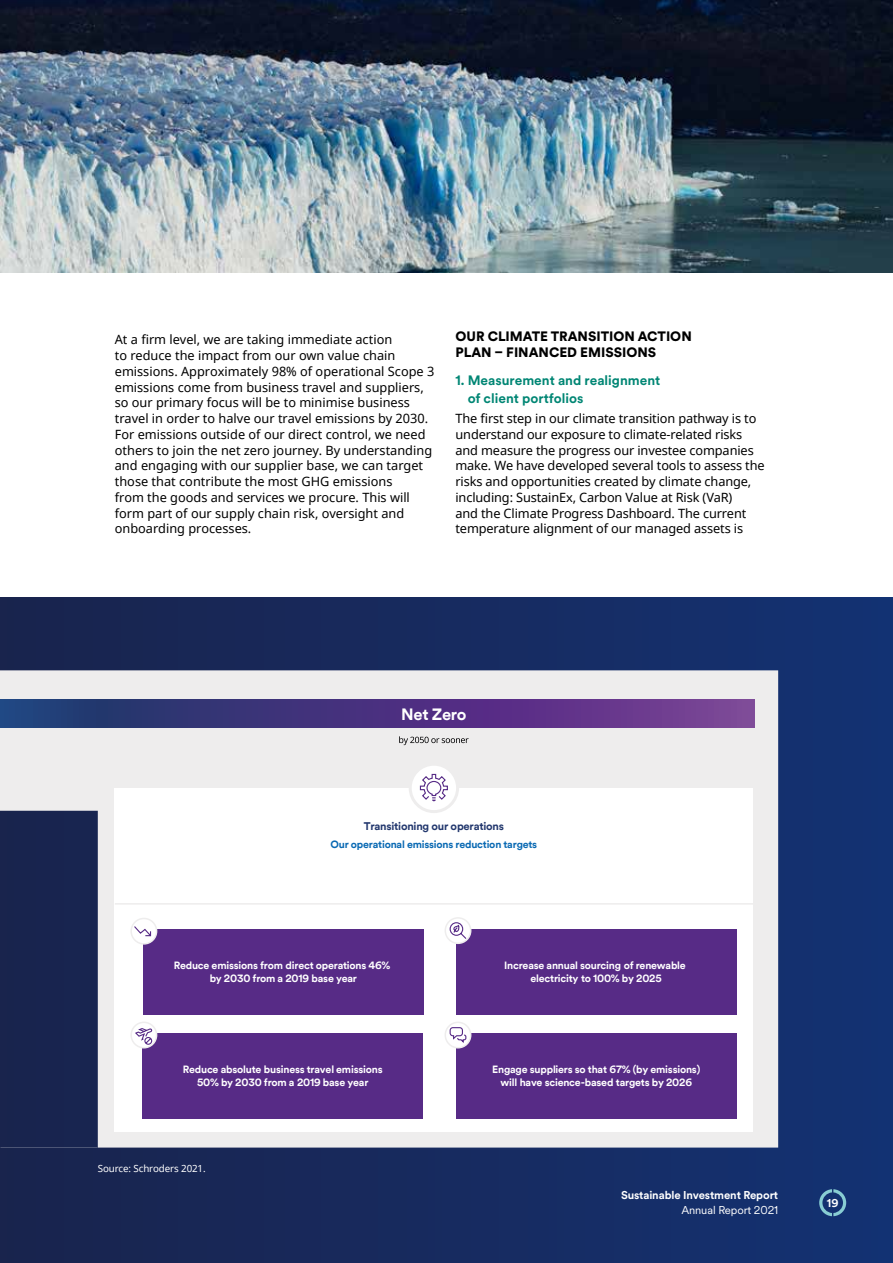
<style>
.page{position:relative;width:893px;height:1263px;background:#fff}
.page>*{position:absolute;margin:0;border:0;box-sizing:border-box;transform-origin:0 0}
.t1{font:700 16.35px "Schroders Circular TT";letter-spacing:-.02em;color:#fff}
.t2{font:900 13.5px/16.5px "Schroders Circular";color:#000}
.t3{font:700 13.5px/18px "Schroders Circular";color:#008674}
.t4{font:12.75px/15.8px "Noto Sans";color:#000}
.t5{font:700 11.25px "Schroders Circular";letter-spacing:-.01em;color:#fff}
.t6{font:11.25px "Schroders Circular";letter-spacing:-.01em;color:#fff}
.t7{font:700 11.1px "Schroders Circular TT";letter-spacing:-.02em;color:#22376d}
.t8{font:700 10.5px/12.6px "Schroders Circular TT";letter-spacing:-.02em;color:#fff;text-align:center}
.t9{font:700 10.5px "Schroders Circular TT";letter-spacing:-.02em;color:#0969b3}
.t10{font:9.75px "Noto Sans";letter-spacing:-.01em;color:#fff}
</style>
<div class="page">
<div style="left:0;top:597px;width:893px;height:666px;background:linear-gradient(to right,#1b254d,#153373)"></div>
<svg style="left:0;top:670px;width:778px;height:477px;fill:#eeeded"></svg>
<svg style="left:0;top:700px;width:754px;height:27px"></svg>
<svg style="left:399px;top:736px;width:70px;height:9px"></svg>
<div style="left:115px;top:788px;width:638px;height:344px;background:#fff"></div>
<div style="left:410px;top:764px;width:48px;height:47px;background:#fff;border-radius:50%"></div>
<div style="left:409px;top:763px;width:50px;height:50px;border:3px solid #eeeded;border-radius:50%"></div>
<hr style="left:115px;top:903px;width:638px;height:1px;background:#eeeded">
<svg style="left:419px;top:773px;width:29px;height:29px"></svg>
<div style="left:143px;top:929px;width:281px;height:86px;background:#572b86"></div>
<div style="left:131px;top:918px;width:26px;height:26px;background:#fff;border-radius:50%"></div>
<div style="left:130px;top:918px;width:27px;height:27px;border:2px solid #eeeded;border-radius:50%"></div>
<svg style="left:133px;top:925px;width:19px;height:12px"></svg>
<div style="left:142px;top:1033px;width:281px;height:86px;background:#572b86"></div>
<div style="left:456px;top:929px;width:281px;height:86px;background:#572b86"></div>
<div style="left:456px;top:1033px;width:281px;height:86px;background:#572b86"></div>
<svg style="left:131px;top:1022px;width:26px;height:26px"></svg>
<div style="left:130px;top:1021px;width:27px;height:27px;border:2px solid #eeeded;border-radius:50%"></div>
<svg style="left:134px;top:1027px;width:19px;height:18px"></svg>
<svg style="left:445px;top:1022px;width:26px;height:26px"></svg>
<div style="left:445px;top:1021px;width:26px;height:27px;border:2px solid #eeeded;border-radius:50%"></div>
<svg style="left:449px;top:1026px;width:18px;height:18px"></svg>
<div style="left:445px;top:918px;width:26px;height:25px;background:#fff;border-radius:50%"></div>
<div style="left:445px;top:917px;width:26px;height:27px;border:2px solid #eeeded;border-radius:50%"></div>
<svg style="left:449px;top:922px;width:19px;height:18px"></svg>
<img style="left:0;top:0;width:893px;height:272px">
<svg style="left:819px;top:1189px;width:27px;height:27px"></svg>
<p class="t4" style="left:115px;top:331px;width:321px">At a firm level, we are taking immediate action<br>to reduce the impact from our own value chain emissions. Approximately 98% of operational Scope 3 emissions come from business travel and suppliers, so our primary focus will be to minimise business travel in order to halve our travel emissions by 2030.<br>For emissions outside of our direct control, we need others to join the net zero journey. By understanding and engaging with our supplier base, we can target those that contribute the most GHG emissions<br>from the goods and services we procure. This will form part of our supply chain risk, oversight and onboarding processes.</p>
<p class="t2" style="left:456px;top:327px;width:238px">OUR CLIMATE TRANSITION ACTION<br>PLAN – FINANCED EMISSIONS</p>
<p class="t3" style="left:468px;top:370px;width:194px;text-indent:-12px">1. Measurement and realignment of client portfolios</p>
<p class="t4" style="left:455px;top:410px;width:311px">The first step in our climate transition pathway is to understand our exposure to climate-related risks and measure the progress our investee companies make. We have developed several tools to assess the risks and opportunities created by climate change, including: SustainEx, Carbon Value at Risk (VaR)<br>and the Climate Progress Dashboard. The current temperature alignment of our managed assets is</p>
<p class="t1" style="left:401px;top:703px;width:67px">Net Zero</p>
<p class="t7" style="left:364px;top:818px;width:142px">Transitioning our operations</p>
<p class="t9" style="left:331px;top:837px;width:208px">Our operational emissions reduction targets</p>
<p class="t8" style="left:174px;top:959px;width:218px">Reduce emissions from direct operations 46% by 2030 from a 2019 base year</p>
<p class="t8" style="left:183px;top:1062px;width:201px">Reduce absolute business travel emissions<br>50% by 2030 from a 2019 base year</p>
<p class="t10" style="left:98px;top:1161px;width:109px">Source: Schroders 2021.</p>
<p class="t8" style="left:504px;top:959px;width:183px">Increase annual sourcing of renewable electricity to 100% by 2025</p>
<p class="t8" style="left:492px;top:1062px;width:210px">Engage suppliers so that 67% (by emissions) will have science-based targets by 2026</p>
<p class="t5" style="left:621px;top:1188px;width:159px">Sustainable Investment Report</p>
<p class="t6" style="left:681px;top:1203px;width:98px">Annual Report 2021</p>
<p class="t5" style="left:827px;top:1195px;width:13px">19</p>
</div>
